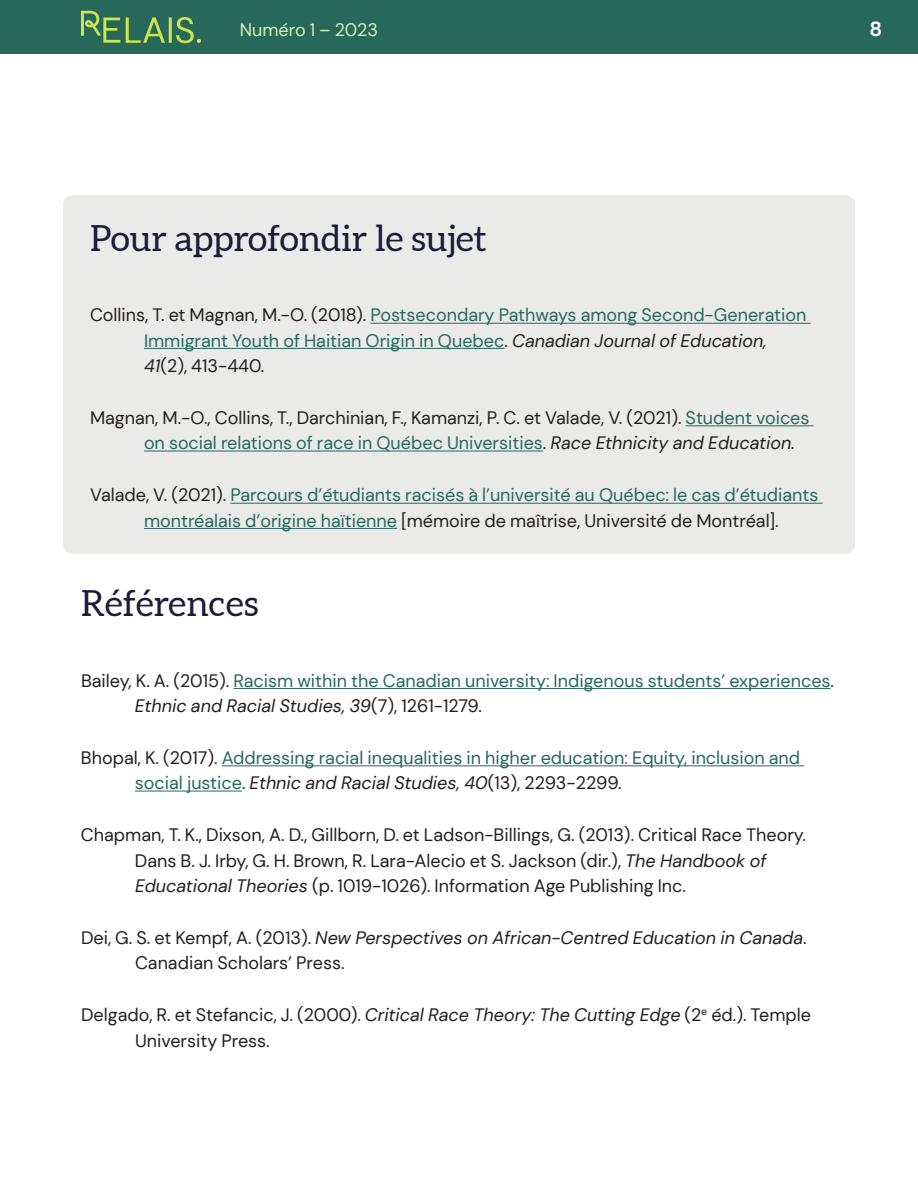
<style>
.page{position:relative;width:918px;height:1188px;background:#fff}
.page>*{position:absolute;margin:0;border:0;box-sizing:border-box;transform-origin:0 0}
.t1{font:36px "Aleo";color:#1b1b3a}
.t2{font:700 20.25px "DM Sans";color:#fff}
.t3{font:18px/25.2px "DM Sans";color:#27685b}
.t4{font:18px/25.2px "DM Sans";color:#231f20}
.t5{font:18px "DM Sans";color:#d4f1b0}
.s1{color:#231f20}
.s2{font-style:italic;color:#231f20}
.s3{color:#27685b}
.s4{font-style:italic}
</style>
<div class="page">
<div style="left:0;top:0;width:918px;height:54px;background:#27685b"></div>
<svg style="left:81px;top:11px;width:39px;height:32px"></svg>
<svg style="left:126px;top:17px;width:75px;height:26px"></svg>
<hr style="left:233px;top:688px;width:598px;height:1px;background:#27685b">
<hr style="left:222px;top:765px;width:582px;height:1px;background:#27685b">
<hr style="left:135px;top:791px;width:107px;height:1px;background:#27685b">
<div style="left:63px;top:195px;width:792px;height:359px;background:#eaeae8;border-radius:9px"></div>
<hr style="left:370px;top:323px;width:441px;height:1px;background:#27685b">
<hr style="left:144px;top:348px;width:360px;height:1px;background:#27685b">
<hr style="left:686px;top:425px;width:128px;height:1px;background:#27685b">
<hr style="left:144px;top:451px;width:399px;height:1px;background:#27685b">
<hr style="left:231px;top:503px;width:592px;height:1px;background:#27685b">
<hr style="left:144px;top:528px;width:253px;height:1px;background:#27685b">
<p class="t5" style="left:240px;top:19px;width:140px">Numéro 1 – 2023</p>
<p class="t2" style="left:870px;top:16px;width:14px">8</p>
<h1 class="t1" style="left:90px;top:218px;width:399px">Pour approfondir le sujet</h1>
<p class="t3" style="left:144px;top:302px;width:664px;text-indent:-54px"><span class="s1">Collins, T. et Magnan, M.-O. (2018).</span> Postsecondary Pathways among Second-Generation<br>Immigrant Youth of Haitian Origin in Quebec<span class="s1">.</span> <span class="s2">Canadian Journal of Education,<br>41</span><span class="s1">(2), 413-440.</span></p>
<p class="t4" style="left:144px;top:405px;width:667px;text-indent:-54px">Magnan, M.-O., Collins, T., Darchinian, F., Kamanzi, P. C. et Valade, V. (2021). <span class="s3">Student voices on social relations of race in Québec Universities</span>. <span class="s4">Race Ethnicity and Education.</span></p>
<p class="t3" style="left:144px;top:482px;width:676px;text-indent:-54px"><span class="s1">Valade, V. (2021).</span> Parcours d’étudiants racisés à l’université au Québec: le cas d’étudiants montréalais d’origine haïtienne <span class="s1">[mémoire de maîtrise, Université de Montréal].</span></p>
<h1 class="t1" style="left:81px;top:583px;width:179px">Références</h1>
<p class="t3" style="left:135px;top:668px;width:701px;text-indent:-54px"><span class="s1">Bailey, K. A. (2015).</span> Racism within the Canadian university: Indigenous students’ experiences<span class="s1">.<br></span><span class="s2">Ethnic and Racial Studies, 39</span><span class="s1">(7), 1261-1279.</span></p>
<p class="t3" style="left:135px;top:745px;width:667px;text-indent:-54px"><span class="s1">Bhopal, K. (2017).</span> Addressing racial inequalities in higher education: Equity, inclusion and social justice<span class="s1">.</span> <span class="s2">Ethnic and Racial Studies, 40</span><span class="s1">(13), 2293-2299.</span></p>
<p class="t4" style="left:135px;top:823px;width:673px;text-indent:-54px">Chapman, T. K., Dixson, A. D., Gillborn, D. et Ladson-Billings, G. (2013). Critical Race Theory.<br>Dans B. J. Irby, G. H. Brown, R. Lara-Alecio et S. Jackson (dir.), <span class="s4">The Handbook of<br>Educational Theories</span> (p. 1019‑1026). Information Age Publishing Inc.</p>
<p class="t4" style="left:135px;top:925px;width:673px;text-indent:-54px">Dei, G. S. et Kempf, A. (2013). <span class="s4">New Perspectives on African-Centred Education in Canada</span>.<br>Canadian Scholars’ Press.</p>
<p class="t4" style="left:135px;top:1003px;width:677px;text-indent:-54px">Delgado, R. et Stefancic, J. (2000). <span class="s4">Critical Race Theory: The Cutting Edge</span> (2<sup>e</sup> éd.). Temple<br>University Press.</p>
</div>
